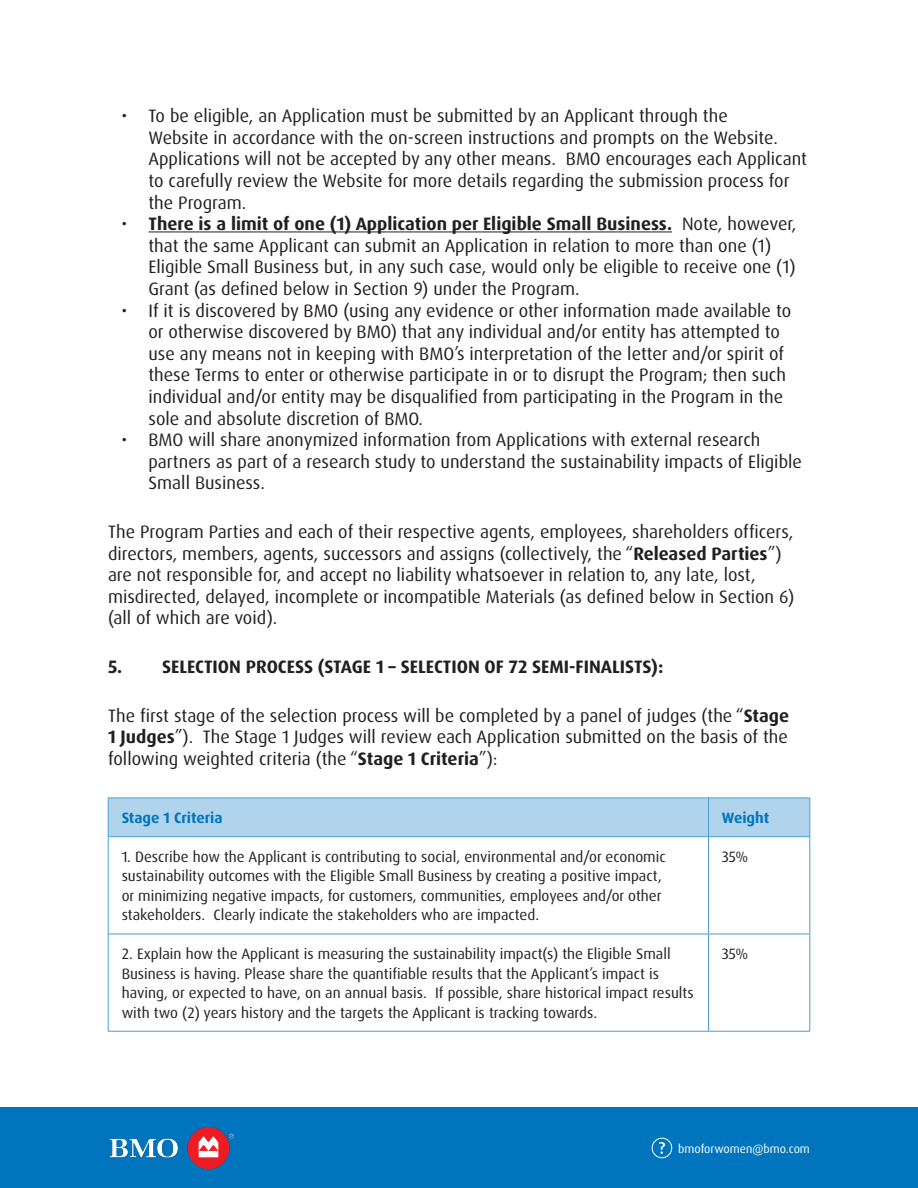
<style>
.page{position:relative;width:918px;height:1188px;background:#fff}
.page>*{position:absolute;margin:0;border:0;box-sizing:border-box;transform-origin:0 0}
.Bullet_List{font:18px/21.6px "Dax Pro";color:#231f20}
.t1{font:700 18px "Dax Pro";color:#231f20}
.P_-_Table{font:15px/19.5px "Dax Pro";color:#231f20}
.H3_-_Table{font:700 15px "Dax Pro";color:#0075be}
.Footer_-_Email{font:12px "Dax Pro";color:#fff}
.s1{font-weight:700}
</style>
<div class="page">
<hr style="left:148px;top:231px;width:524px;height:1px;background:#231f20">
<div style="left:109px;top:799px;width:701px;height:37px;background:#b0d4eb"></div>
<hr style="left:108px;top:798px;width:600px;height:1px;background:#4d9ed2">
<hr style="left:108px;top:798px;width:1px;height:39px;background:#4d9ed2">
<hr style="left:708px;top:798px;width:102px;height:1px;background:#4d9ed2">
<hr style="left:708px;top:798px;width:1px;height:39px;background:#4d9ed2">
<hr style="left:810px;top:798px;width:1px;height:39px;background:#4d9ed2">
<hr style="left:108px;top:836px;width:600px;height:1px;background:#4d9ed2">
<hr style="left:108px;top:837px;width:1px;height:97px;background:#4d9ed2">
<hr style="left:708px;top:836px;width:102px;height:1px;background:#4d9ed2">
<hr style="left:708px;top:837px;width:1px;height:97px;background:#4d9ed2">
<hr style="left:810px;top:837px;width:1px;height:97px;background:#4d9ed2">
<hr style="left:108px;top:934px;width:600px;height:1px;background:#4d9ed2">
<hr style="left:108px;top:934px;width:1px;height:97px;background:#4d9ed2">
<hr style="left:708px;top:934px;width:102px;height:1px;background:#4d9ed2">
<hr style="left:708px;top:934px;width:1px;height:97px;background:#4d9ed2">
<hr style="left:810px;top:934px;width:1px;height:97px;background:#4d9ed2">
<hr style="left:108px;top:1031px;width:600px;height:1px;background:#4d9ed2">
<hr style="left:708px;top:1031px;width:102px;height:1px;background:#4d9ed2">
<div style="left:0;top:1107px;width:918px;height:81px;background:#0075be"></div>
<svg style="left:659px;top:1142px;width:6px;height:12px"></svg>
<div style="left:652px;top:1138px;width:20px;height:20px;border:1px solid #fff;border-radius:50%"></div>
<img style="left:109px;top:1127px;width:125px;height:43px">
<p class="Bullet_List" style="left:148px;top:105px;width:660px;text-indent:-27px">• To be eligible, an Application must be submitted by an Applicant through the<br>Website in accordance with the on-screen instructions and prompts on the Website.<br>Applications will not be accepted by any other means. BMO encourages each Applicant to carefully review the Website for more details regarding the submission process for the Program.</p>
<p class="Bullet_List" style="left:148px;top:213px;width:649px;text-indent:-27px">• <span class="s1">There is a limit of one (1) Application per Eligible Small Business.</span> Note, however, that the same Applicant can submit an Application in relation to more than one (1)<br>Eligible Small Business but, in any such case, would only be eligible to receive one (1)<br>Grant (as defined below in Section 9) under the Program.</p>
<p class="Bullet_List" style="left:148px;top:300px;width:644px;text-indent:-27px">• If it is discovered by BMO (using any evidence or other information made available to or otherwise discovered by BMO) that any individual and/or entity has attempted to use any means not in keeping with BMO’s interpretation of the letter and/or spirit of these Terms to enter or otherwise participate in or to disrupt the Program; then such individual and/or entity may be disqualified from participating in the Program in the sole and absolute discretion of BMO.</p>
<p class="Bullet_List" style="left:148px;top:429px;width:655px;text-indent:-27px">• BMO will share anonymized information from Applications with external research partners as part of a research study to understand the sustainability impacts of Eligible<br>Small Business.</p>
<p class="Bullet_List" style="left:108px;top:521px;width:688px">The Program Parties and each of their respective agents, employees, shareholders officers, directors, members, agents, successors and assigns (collectively, the “<span class="s1">Released Parties</span>”) are not responsible for, and accept no liability whatsoever in relation to, any late, lost, misdirected, delayed, incomplete or incompatible Materials (as defined below in Section 6) (all of which are void).</p>
<h3 class="t1" style="left:108px;top:655px;width:557px">5. SELECTION PROCESS (STAGE 1 – SELECTION OF 72 SEMI-FINALISTS):</h3>
<p class="Bullet_List" style="left:108px;top:705px;width:683px;text-align:justify">The first stage of the selection process will be completed by a panel of judges (the “<span class="s1">Stage 1 Judges</span>”). The Stage 1 Judges will review each Application submitted on the basis of the following weighted criteria (the “<span class="s1">Stage 1 Criteria</span>”):</p>
<h3 class="H3_-_Table" style="left:122px;top:808px;width:102px">Stage 1 Criteria</h3>
<h3 class="H3_-_Table" style="left:722px;top:808px;width:49px">Weight</h3>
<p class="P_-_Table" style="left:122px;top:847px;width:545px">1. Describe how the Applicant is contributing to social, environmental and/or economic sustainability outcomes with the Eligible Small Business by creating a positive impact, or minimizing negative impacts, for customers, communities, employees and/or other stakeholders. Clearly indicate the stakeholders who are impacted.</p>
<p class="P_-_Table" style="left:722px;top:847px;width:28px">35%</p>
<p class="P_-_Table" style="left:122px;top:944px;width:574px">2. Explain how the Applicant is measuring the sustainability impact(s) the Eligible Small Business is having. Please share the quantifiable results that the Applicant’s impact is having, or expected to have, on an annual basis. If possible, share historical impact results with two (2) years history and the targets the Applicant is tracking towards.</p>
<p class="P_-_Table" style="left:722px;top:944px;width:28px">35%</p>
<p class="Footer_-_Email" style="left:678px;top:1141px;width:133px">bmoforwomen@bmo.com</p>
</div>
